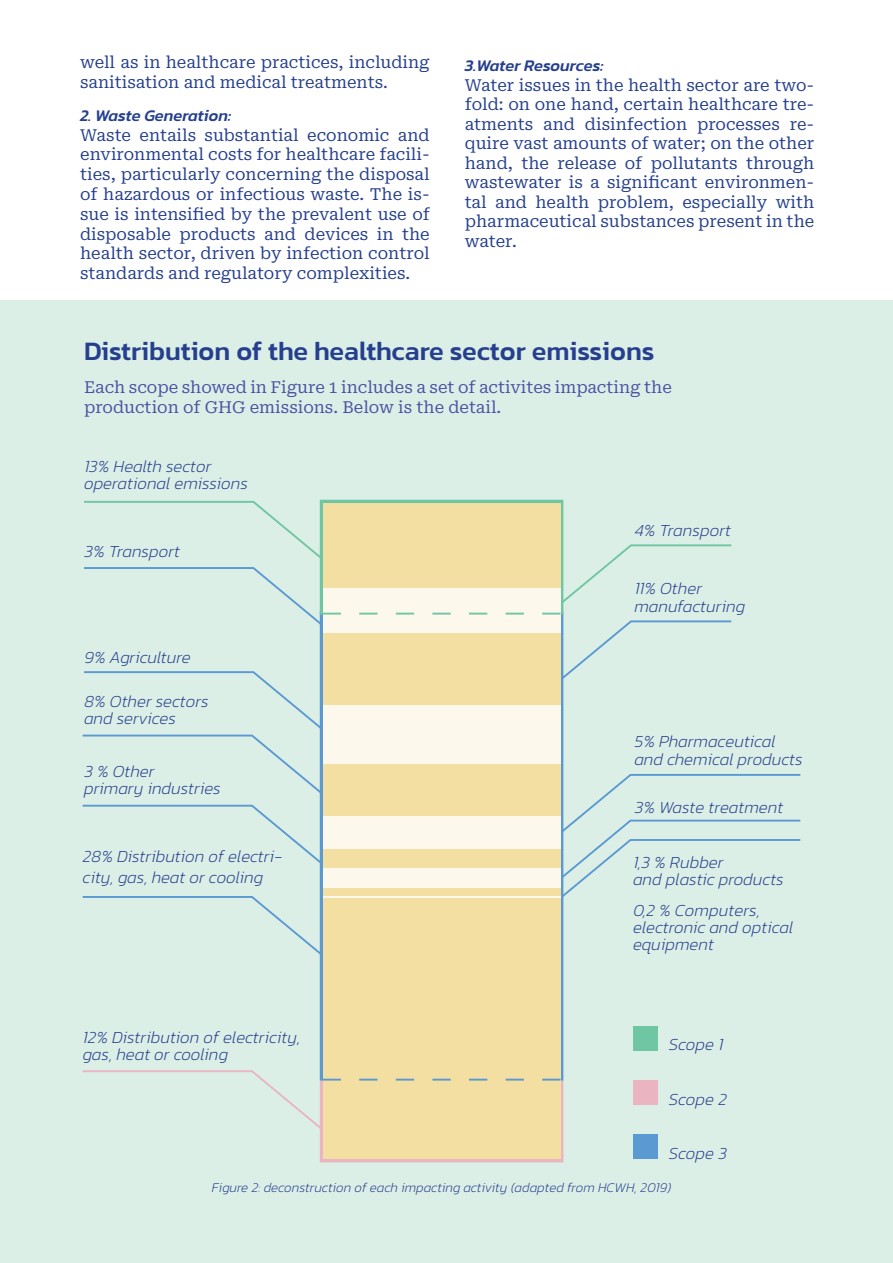
<style>
.page{position:relative;width:893px;height:1263px;background:#fff}
.page>*{position:absolute;margin:0;border:0;box-sizing:border-box;transform-origin:0 0}
.t1{font:500 27px "Kanit";color:#253f8e}
.t2{font:italic 200 17.1px/17.1px "Kanit";color:#253f8e}
.t3{font:16.5px/19.8px "Roboto Serif";color:#253f8e;text-align:justify}
.t4{font:16.5px/19.8px "Roboto Serif";color:#4a52a3}
.t5{font:italic 500 16.5px "Kanit";color:#253f8e}
.t6{font:italic 200 13.5px "Kanit";color:#253f8e}
</style>
<div class="page">
<div style="left:1px;top:301px;width:892px;height:962px;background:#dcefe6"></div>
<div style="left:323px;top:898px;width:237px;height:182px;background:#f3dfa2"></div>
<svg style="left:82px;top:1069px;width:482px;height:94px"></svg>
<svg style="left:82px;top:499px;width:719px;height:457px"></svg>
<div style="left:633px;top:1026px;width:24px;height:24px;background:#6fc6a2"></div>
<div style="left:633px;top:1080px;width:24px;height:25px;background:#eab4c1"></div>
<div style="left:633px;top:1134px;width:24px;height:25px;background:#5b99d2"></div>
<p class="t3" style="left:80px;top:52px;width:351px">well as in healthcare practices, including sanitisation and medical treatments.</p>
<p class="t5" style="left:80px;top:103px;width:153px">2. Waste Generation:</p>
<p class="t3" style="left:80px;top:124px;width:351px">Waste entails substantial economic and environmental costs for healthcare facili&shy;ties, particularly concerning the disposal of hazardous or infectious waste. The is&shy;sue is intensified by the prevalent use of disposable products and devices in the health sector, driven by infection control standards and regulatory complexities.</p>
<p class="t5" style="left:465px;top:53px;width:140px">3.Water Resources:</p>
<p class="t3" style="left:465px;top:74px;width:351px">Water issues in the health sector are two&shy;fold: on one hand, certain healthcare tre&shy;atments and disinfection processes re&shy;quire vast amounts of water; on the other hand, the release of pollutants through wastewater is a significant environmen&shy;tal and health problem, especially with pharmaceutical substances present in the water.</p>
<h1 class="t1" style="left:84px;top:331px;width:572px">Distribution of the healthcare sector emissions</h1>
<p class="t4" style="left:84px;top:376px;width:589px">Each scope showed in Figure 1 includes a set of activites impacting the production of GHG emissions. Below is the detail.</p>
<p class="t2" style="left:84px;top:457px;width:166px">13% Health sector operational emissions</p>
<p class="t2" style="left:84px;top:542px;width:98px">3% Transport</p>
<p class="t2" style="left:84px;top:648px;width:108px">9% Agriculture</p>
<p class="t2" style="left:84px;top:693px;width:126px">8% Other sectors and services</p>
<p class="t2" style="left:84px;top:763px;width:138px">3 % Other<br>primary industries</p>
<p class="t2" style="left:83px;top:846px;width:201px;line-height:20.5px">28% Distribution of electri&shy;city, gas, heat or cooling</p>
<p class="t2" style="left:83px;top:1028px;width:219px">12% Distribution of electricity, gas, heat or cooling</p>
<p class="t2" style="left:634px;top:521px;width:98px">4% Transport</p>
<p class="t2" style="left:634px;top:580px;width:112px">11% Other manufacturing</p>
<p class="t2" style="left:634px;top:733px;width:170px">5% Pharmaceutical and chemical products</p>
<p class="t2" style="left:634px;top:799px;width:150px">3% Waste treatment</p>
<p class="t2" style="left:633px;top:853px;width:152px">1,3 % Rubber<br>and plastic products</p>
<p class="t2" style="left:633px;top:901px;width:162px">0,2 % Computers, electronic and optical equipment</p>
<p class="t2" style="left:669px;top:1036px;width:56px">Scope 1</p>
<p class="t2" style="left:669px;top:1090px;width:59px">Scope 2</p>
<p class="t2" style="left:669px;top:1145px;width:60px">Scope 3</p>
<p class="t6" style="left:212px;top:1178px;width:461px">Figure 2: deconstruction of each impacting activity (adapted from HCWH, 2019)</p>
</div>
